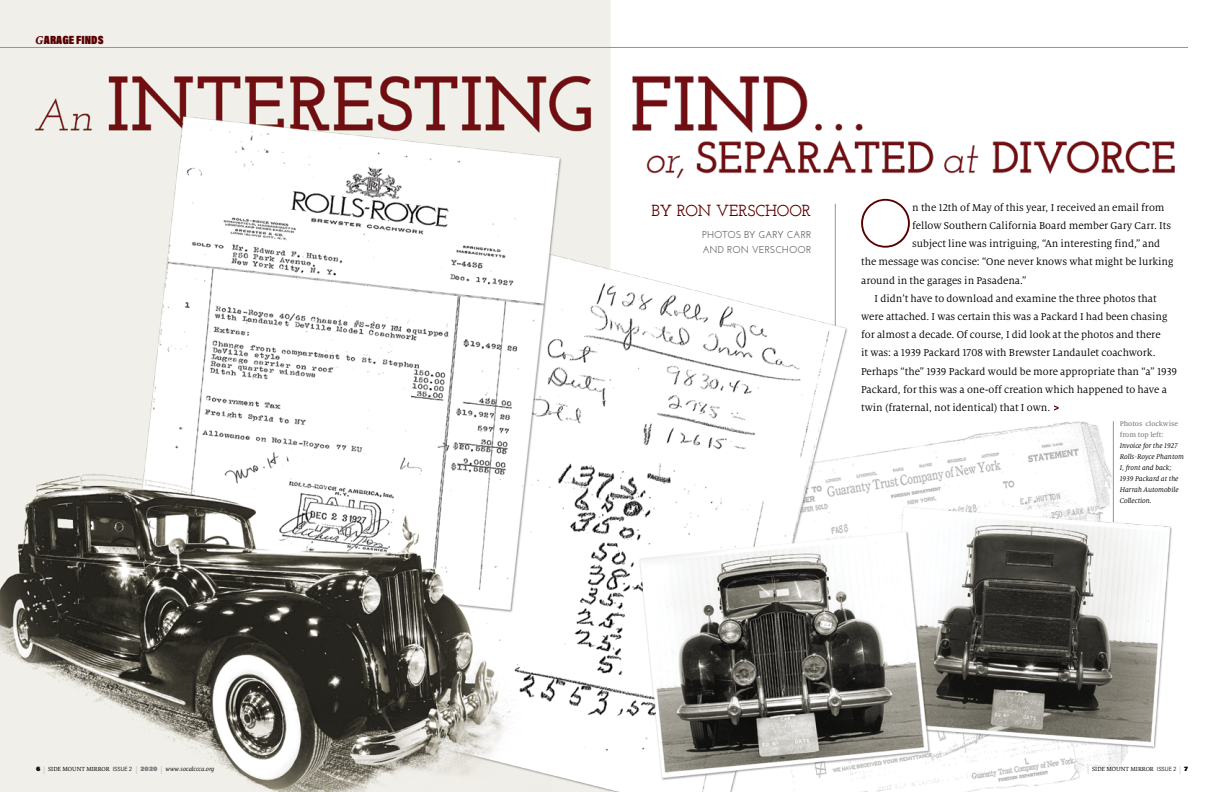
<style>
.page{position:relative;width:1224px;height:792px;background:#fff}
.page>*{position:absolute;margin:0;border:0;box-sizing:border-box;transform-origin:0 0}
.t1{font:300 68.1px "Josefin Slab";color:#580000}
.t2{font:600 16px "Josefin Slab";letter-spacing:-.005em;color:#580000}
.t3{font:900 12px "Acumin Pro Cond";letter-spacing:.005em;color:#580000}
.t4{font:11px "Milo Serif OT";color:#000}
.t5{font:600 10px/15px "Josefin Sans";letter-spacing:-.005em;color:#636466}
.t6{font:italic 7.5px/11px "Milo Serif OT";color:#000}
.t7{font:500 7.5px/11px "Milo Serif OT";color:#808285}
.t8{font:italic 6.5px "Milo Serif OT";color:#000}
.t9{font:6.5px "Milo Serif OT";color:#000}
.s1{font-family:"Milo Serif OT";font-weight:700;font-style:italic;font-size:12.5px}
.s2{font-family:"Acumin Pro";font-weight:900;font-style:normal}
.s3{font-style:normal;font-size:8px;color:#a7a9ac}
.s4{font-style:normal}
.s5{font-family:"Acumin Pro Semi Cond";font-weight:300;font-style:normal;font-size:6px}
.s6{font-family:"Acumin Pro";font-weight:900;font-style:normal;color:#808285}
.s7{font-size:8px;color:#a7a9ac}
.s8{font-family:"Acumin Pro Semi Cond";font-weight:300;font-size:6px}
.s9{font-family:"Acumin Pro";font-weight:900}
</style>
<div class="page">
<img style="left:0;top:0;width:1175px;height:792px">
<hr style="left:0;top:47px;width:1188px;height:1px;background:#939598">
<hr style="left:835px;top:204px;width:1px;height:121px;background:#939598">
<svg style="left:1054px;top:405px;width:5px;height:6px"></svg>
<hr style="left:1113px;top:421px;width:1px;height:101px;background:#939598">
<p class="t3" style="left:36px;top:32px;width:69px"><span class="s1">G</span>ARAGE FINDS</p>
<p class="t8" style="left:36px;top:765px;width:180px"><span class="s2">6</span> <span class="s3">|</span> <span class="s4">SIDE MOUNT MIRROR</span> <span class="s5">ISSUE 2</span> <span class="s3">|</span> <span class="s6">2020</span> <span class="s3">|</span> www.socalccca.org</p>
<h2 class="t2" style="left:652px;top:201px;width:161px">BY RON VERSCHOOR</h2>
<p class="t5" style="left:702px;top:227px;width:110px">PHOTOS BY GARY CARR<br>AND RON VERSCHOOR</p>
<h1 class="t1" style="left:859px;top:184px;width:55px">O</h1>
<p class="t4" style="left:912px;top:202px;width:254px">n the 12th of May of this year, I received an email from</p>
<p class="t4" style="left:912px;top:220px;width:260px">fellow Southern California Board member Gary Carr. Its</p>
<p class="t4" style="left:912px;top:238px;width:250px">subject line was intriguing, “An interesting find,” and</p>
<p class="t4" style="left:861px;top:256px;width:314px">the message was concise: “One never knows what might be lurking</p>
<p class="t4" style="left:861px;top:274px;width:167px">around in the garages in Pasadena.”</p>
<p class="t4" style="left:875px;top:293px;width:284px">I didn’t have to download and examine the three photos that</p>
<p class="t4" style="left:861px;top:311px;width:308px">were attached. I was certain this was a Packard I had been chasing</p>
<p class="t4" style="left:861px;top:329px;width:301px">for almost a decade. Of course, I did look at the photos and there</p>
<p class="t4" style="left:861px;top:347px;width:296px">it was: a 1939 Packard 1708 with Brewster Landaulet coachwork.</p>
<p class="t4" style="left:861px;top:365px;width:318px">Perhaps “the” 1939 Packard would be more appropriate than “a” 1939</p>
<p class="t4" style="left:861px;top:384px;width:307px">Packard, for this was a one-off creation which happened to have a</p>
<p class="t4" style="left:861px;top:402px;width:191px">twin (fraternal, not identical) that I own.</p>
<p class="t7" style="left:1120px;top:418px;width:60px">Photos clockwise from top left:</p>
<p class="t6" style="left:1120px;top:440px;width:66px">Invoice for the 1927<br>Rolls-Royce Phantom<br>I, front and back;<br>1939 Packard at the<br>Harrah Automobile<br>Collection.</p>
<p class="t9" style="left:1087px;top:765px;width:103px"><span class="s7">|</span> SIDE MOUNT MIRROR <span class="s8">ISSUE 2</span> <span class="s7">|</span> <span class="s9">7</span></p>
</div>
